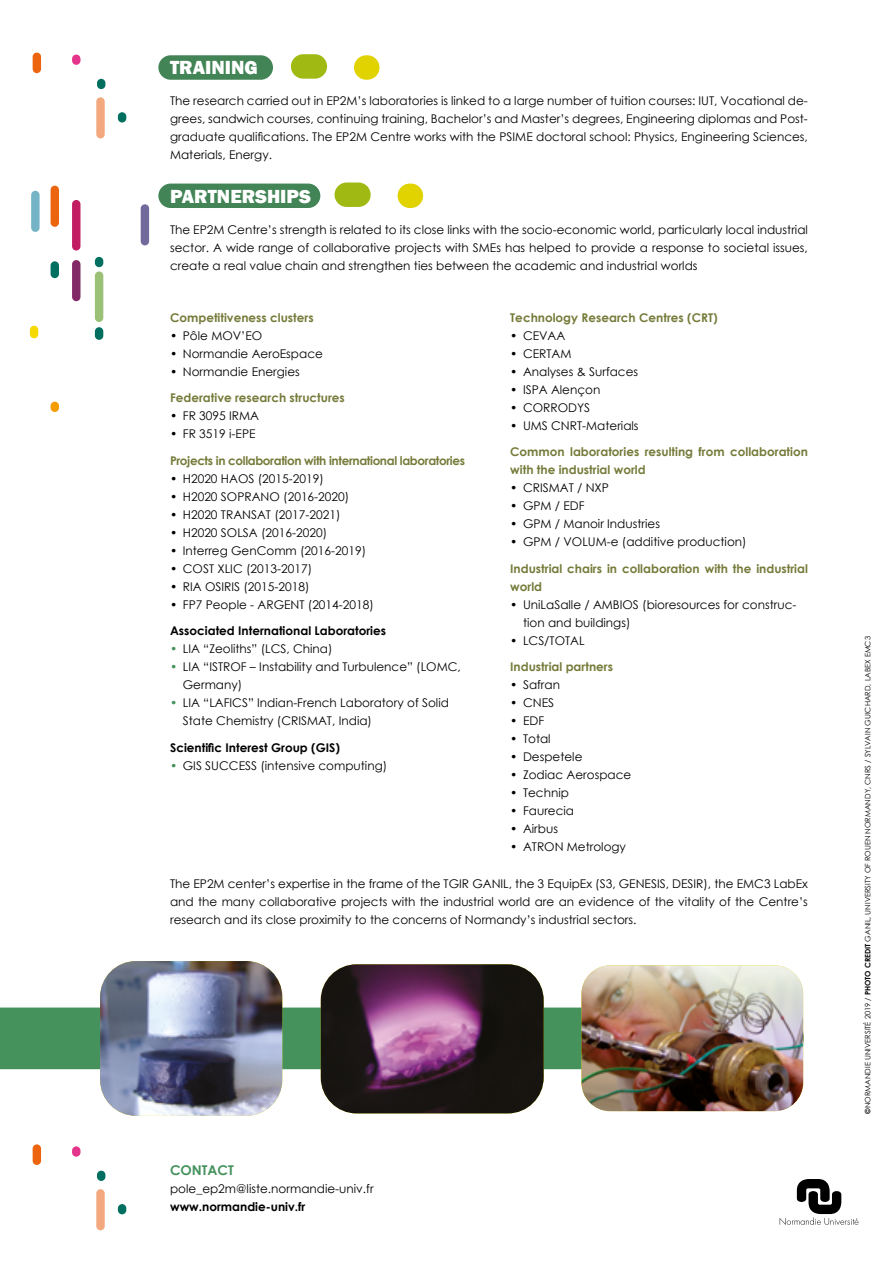
<style>
.page{position:relative;width:893px;height:1263px;background:#fff}
.page>*{position:absolute;margin:0;border:0;box-sizing:border-box;transform-origin:0 0}
.H1_-_titre{font:800 19.5px "Franklin Gothic";color:#fff}
.H2_-_titre{font:700 13.5px "Century Gothic";color:#45925d}
.texte_courant{font:12px/18px "Century Gothic";color:#000}
.H2_-_titre-2{font:700 12px/18px "Century Gothic";color:#767b3a}
.texte_courant-2{font:700 12px "Century Gothic";color:#000}
.H2_-_titre-3{font:700 12px "Century Gothic";letter-spacing:-.03em;color:#767b3a}
.texte_courant-3{font:7.5px "Century Gothic";color:#000}
.s1{color:#45925d}
.s2{font-weight:700}
</style>
<div class="page">
<div style="left:0;top:1007px;width:804px;height:62px;background:#45925d"></div>
<div style="left:141px;top:204px;width:8px;height:41px;background:#716a9c;border-radius:4px"></div>
<div style="left:51px;top:402px;width:8px;height:10px;background:#f59c00;border-radius:4px"></div>
<div style="left:118px;top:112px;width:8px;height:11px;background:#006f5f;border-radius:4px"></div>
<div style="left:72px;top:260px;width:8px;height:41px;background:#842967;border-radius:4px"></div>
<div style="left:97px;top:79px;width:8px;height:10px;background:#006f5f;border-radius:4px"></div>
<div style="left:30px;top:326px;width:8px;height:12px;background:#f6d900;border-radius:4px"></div>
<div style="left:51px;top:261px;width:8px;height:17px;background:#006f5f;border-radius:4px"></div>
<div style="left:95px;top:257px;width:8px;height:10px;background:#006f5f;border-radius:4px"></div>
<div style="left:95px;top:271px;width:8px;height:51px;background:#9ac175;border-radius:4px"></div>
<div style="left:95px;top:327px;width:8px;height:13px;background:#006f5f;border-radius:4px"></div>
<div style="left:51px;top:186px;width:8px;height:41px;background:#ec640d;border-radius:4px"></div>
<div style="left:33px;top:53px;width:8px;height:20px;background:#ec640d;border-radius:4px"></div>
<div style="left:72px;top:55px;width:8px;height:10px;background:#e5348b;border-radius:4px"></div>
<div style="left:72px;top:200px;width:8px;height:50px;background:#c21d63;border-radius:4px"></div>
<div style="left:96px;top:97px;width:9px;height:41px;background:#f3a87d;border-radius:4px"></div>
<div style="left:31px;top:191px;width:9px;height:41px;background:#75b4c7;border-radius:4px"></div>
<div style="left:118px;top:1204px;width:8px;height:10px;background:#006f5f;border-radius:4px"></div>
<div style="left:97px;top:1171px;width:8px;height:10px;background:#006f5f;border-radius:4px"></div>
<div style="left:33px;top:1144px;width:8px;height:21px;background:#ec640d;border-radius:4px"></div>
<div style="left:72px;top:1146px;width:8px;height:11px;background:#e5348b;border-radius:4px"></div>
<div style="left:96px;top:1189px;width:9px;height:41px;background:#f3a87d;border-radius:4px"></div>
<img style="left:581px;top:965px;width:222px;height:146px">
<img style="left:321px;top:964px;width:223px;height:149px">
<img style="left:100px;top:961px;width:182px;height:155px">
<div style="left:158px;top:55px;width:115px;height:25px;background:#428456;border-radius:12px"></div>
<div style="left:158px;top:184px;width:162px;height:24px;background:#428456;border-radius:12px"></div>
<div style="left:291px;top:54px;width:36px;height:25px;background:#a1ba13;border-radius:12px"></div>
<div style="left:334px;top:182px;width:37px;height:25px;background:#a1ba13;border-radius:12px"></div>
<div style="left:354px;top:55px;width:25px;height:25px;background:#e0d300;border-radius:12px"></div>
<div style="left:398px;top:184px;width:25px;height:24px;background:#e0d300;border-radius:12px"></div>
<svg style="left:780px;top:1179px;width:78px;height:46px"></svg>
<h1 class="H1_-_titre" style="left:170px;top:55px;width:89px">TRAINING</h1>
<p class="texte_courant" style="left:170px;top:91px;width:639px;text-align:justify">The research carried out in EP2M’s laboratories is linked to a large number of tuition courses: IUT, Vocational de&shy;grees, sandwich courses, continuing training, Bachelor’s and Master’s degrees, Engineering diplomas and Post&shy;graduate qualifications. The EP2M Centre works with the PSIME doctoral school: Physics, Engineering Sciences, Materials, Energy.</p>
<h1 class="H1_-_titre" style="left:170px;top:183px;width:142px">PARTNERSHIPS</h1>
<p class="texte_courant" style="left:170px;top:221px;width:639px;text-align:justify">The EP2M Centre’s strength is related to its close links with the socio-economic world, particularly local industrial sector. A wide range of collaborative projects with SMEs has helped to provide a response to societal issues, create a real value chain and strengthen ties between the academic and industrial worlds</p>
<h2 class="H2_-_titre-2" style="left:510px;top:308px;width:209px">Technology Research Centres (CRT)</h2>
<p class="texte_courant" style="left:510px;top:326px;width:57px">• CEVAA</p>
<p class="texte_courant" style="left:510px;top:344px;width:63px">• CERTAM</p>
<p class="texte_courant" style="left:510px;top:362px;width:129px">• Analyses &amp; Surfaces</p>
<p class="texte_courant" style="left:510px;top:380px;width:92px">• ISPA Alençon</p>
<p class="texte_courant" style="left:510px;top:398px;width:81px">• CORRODYS</p>
<p class="texte_courant" style="left:510px;top:416px;width:130px">• UMS CNRT-Materials</p>
<h2 class="H2_-_titre-2" style="left:510px;top:442px;width:299px">Common laboratories resulting from collaboration with the industrial world</h2>
<p class="texte_courant" style="left:510px;top:479px;width:100px">• CRISMAT / NXP</p>
<p class="texte_courant" style="left:510px;top:497px;width:76px">• GPM / EDF</p>
<p class="texte_courant" style="left:510px;top:515px;width:151px">• GPM / Manoir Industries</p>
<p class="texte_courant" style="left:510px;top:533px;width:238px">• GPM / VOLUM-e (additive production)</p>
<h2 class="H2_-_titre-2" style="left:510px;top:559px;width:299px">Industrial chairs in collaboration with the industrial world</h2>
<p class="texte_courant" style="left:523px;top:595px;width:275px;text-indent:-13px">• UniLaSalle / AMBIOS (bioresources for construc&shy;tion and buildings)</p>
<p class="texte_courant" style="left:510px;top:631px;width:76px">• LCS/TOTAL</p>
<h2 class="H2_-_titre-2" style="left:510px;top:657px;width:104px">Industrial partners</h2>
<p class="texte_courant" style="left:510px;top:676px;width:51px">• Safran</p>
<p class="texte_courant" style="left:510px;top:694px;width:45px">• CNES</p>
<p class="texte_courant" style="left:510px;top:712px;width:35px">• EDF</p>
<p class="texte_courant" style="left:510px;top:730px;width:42px">• Total</p>
<p class="texte_courant" style="left:510px;top:748px;width:74px">• Despetele</p>
<p class="texte_courant" style="left:510px;top:766px;width:123px">• Zodiac Aerospace</p>
<p class="texte_courant" style="left:510px;top:784px;width:60px">• Technip</p>
<p class="texte_courant" style="left:510px;top:802px;width:65px">• Faurecia</p>
<p class="texte_courant" style="left:510px;top:820px;width:49px">• Airbus</p>
<p class="texte_courant" style="left:510px;top:838px;width:117px">• ATRON Metrology</p>
<p class="texte_courant" style="left:170px;top:875px;width:639px;text-align:justify">The EP2M center’s expertise in the frame of the TGIR GANIL, the 3 EquipEx (S3, GENESIS, DESIR), the EMC3 LabEx and the many collaborative projects with the industrial world are an evidence of the vitality of the Centre’s research and its close proximity to the concerns of Normandy’s industrial sectors.</p>
<h2 class="H2_-_titre-2" style="left:170px;top:308px;width:145px">Competitiveness clusters</h2>
<p class="texte_courant" style="left:170px;top:326px;width:94px">• Pôle MOV’EO</p>
<p class="texte_courant" style="left:170px;top:344px;width:154px">• Normandie AeroEspace</p>
<p class="texte_courant" style="left:170px;top:362px;width:131px">• Normandie Energies</p>
<h2 class="H2_-_titre-2" style="left:170px;top:388px;width:176px">Federative research structures</h2>
<p class="texte_courant" style="left:170px;top:407px;width:91px">• FR 3095 IRMA</p>
<p class="texte_courant" style="left:170px;top:425px;width:87px">• FR 3519 i-EPE</p>
<h2 class="H2_-_titre-3" style="left:170px;top:451px;width:296px">Projects in collaboration with international laboratories</h2>
<p class="texte_courant" style="left:170px;top:469px;width:155px">• H2020 HAOS (2015-2019)</p>
<p class="texte_courant" style="left:170px;top:487px;width:181px">• H2020 SOPRANO (2016-2020)</p>
<p class="texte_courant" style="left:170px;top:505px;width:172px">• H2020 TRANSAT (2017-2021)</p>
<p class="texte_courant" style="left:170px;top:523px;width:159px">• H2020 SOLSA (2016-2020)</p>
<p class="texte_courant" style="left:170px;top:541px;width:198px">• Interreg GenComm (2016-2019)</p>
<p class="texte_courant" style="left:170px;top:559px;width:144px">• COST XLIC (2013-2017)</p>
<p class="texte_courant" style="left:170px;top:577px;width:141px">• RIA OSIRIS (2015-2018)</p>
<p class="texte_courant" style="left:170px;top:595px;width:205px">• FP7 People - ARGENT (2014-2018)</p>
<p class="texte_courant-2" style="left:170px;top:622px;width:217px">Associated International Laboratories</p>
<p class="texte_courant" style="left:170px;top:640px;width:164px"><span class="s1">•</span> LIA “Zeoliths” (LCS, China)</p>
<p class="texte_courant" style="left:183px;top:658px;width:279px;text-indent:-13px"><span class="s1">•</span> LIA “ISTROF – Instability and Turbulence” (LOMC,<br>Germany)</p>
<p class="texte_courant" style="left:183px;top:694px;width:268px;text-indent:-13px"><span class="s1">•</span> LIA “LAFICS” Indian-French Laboratory of Solid<br>State Chemistry (CRISMAT, India)</p>
<p class="texte_courant-2" style="left:170px;top:738px;width:171px">Scientific Interest Group (GIS)</p>
<p class="texte_courant" style="left:170px;top:756px;width:219px"><span class="s1">•</span> GIS SUCCESS (intensive computing)</p>
<h2 class="H2_-_titre" style="left:170px;top:1160px;width:65px">CONTACT</h2>
<p class="texte_courant" style="left:170px;top:1180px;width:205px">pole_ep2m@liste.normandie-univ.fr</p>
<p class="texte_courant-2" style="left:170px;top:1198px;width:137px">www.normandie-univ.fr</p>
<p class="texte_courant-3" style="left:863px;top:1114px;width:479px;rotate:-90deg"><span class="s2">©</span>NORMANDIE UNIVERSITÉ 2019 / <span class="s2">PHOTO CREDIT</span> GANIL, UNIVERSITY OF ROUEN NORMANDY, CNRS / SYLVAIN GUICHARD, LABEX EMC3</p>
</div>
